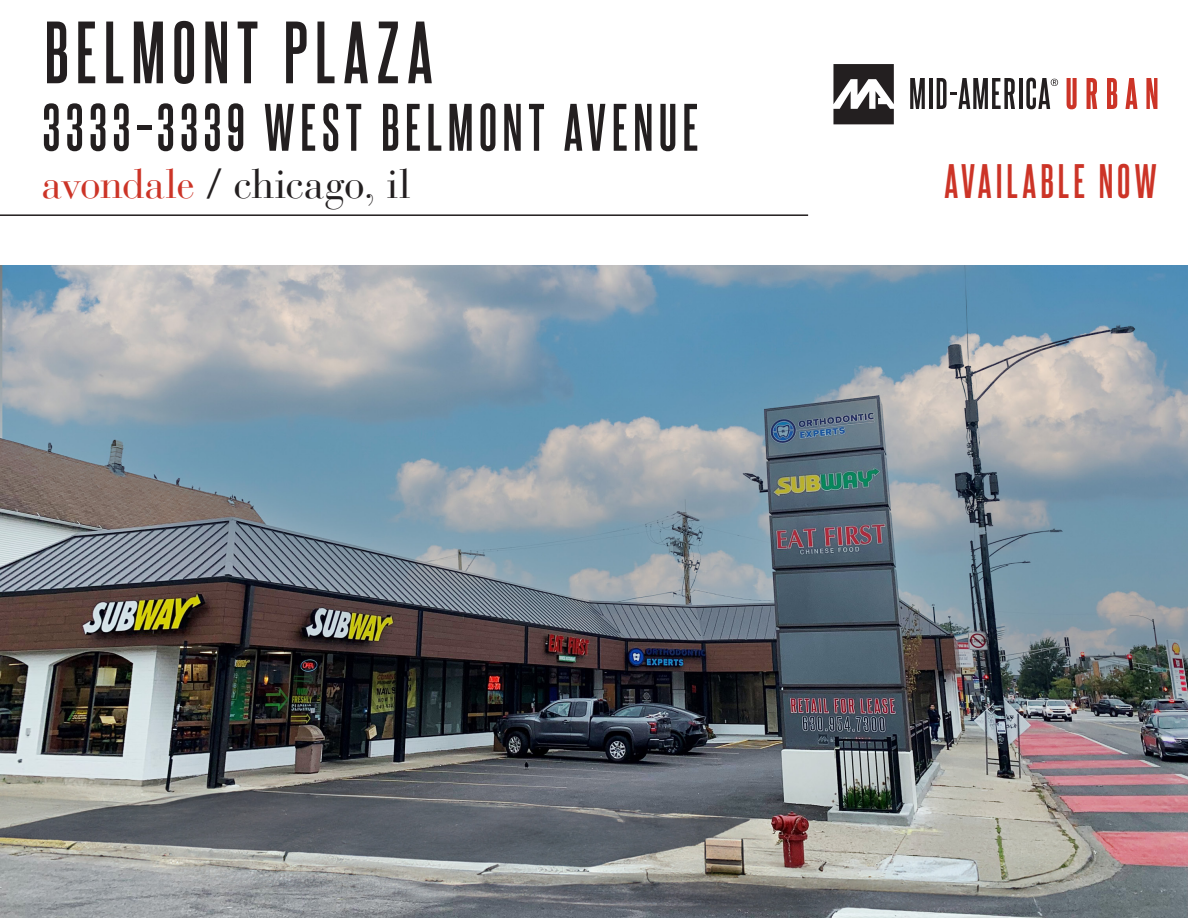
<style>
.page{position:relative;width:1188px;height:918px;background:#fff}
.page>*{position:absolute;margin:0;border:0;box-sizing:border-box;transform-origin:0 0}
.Head_1{font:700 75px "Steelfish Rg";letter-spacing:.095em;color:#231f20}
.Head_1-2{font:700 57px "Steelfish Rg";letter-spacing:.095em;color:#231f20}
.Head_1-3{font:41.1px "Bauer Bodoni Roman Os F";letter-spacing:-.015em;color:#231f20}
.Head_1-4{font:700 41.1px "Steelfish Rg";letter-spacing:.1em;color:#cc3427}
.s1{color:#cc3427}
</style>
<div class="page">
<img style="left:0;top:266px;width:1188px;height:652px">
<hr style="left:0;top:214px;width:808px;height:2px;background:#231f20">
<svg style="left:1067px;top:78px;width:10px;height:31px"></svg>
<svg style="left:1087px;top:78px;width:10px;height:31px"></svg>
<svg style="left:1107px;top:78px;width:10px;height:31px"></svg>
<svg style="left:1125px;top:78px;width:13px;height:31px"></svg>
<svg style="left:1146px;top:78px;width:11px;height:31px"></svg>
<svg style="left:833px;top:64px;width:61px;height:60px"></svg>
<svg style="left:910px;top:78px;width:15px;height:31px"></svg>
<hr style="left:929px;top:78px;width:3px;height:31px;background:#231f20">
<svg style="left:937px;top:78px;width:78px;height:31px"></svg>
<hr style="left:1019px;top:78px;width:3px;height:31px;background:#231f20">
<svg style="left:1026px;top:78px;width:32px;height:31px"></svg>
<p class="Head_1" style="left:44px;top:7px;width:390px">BELMONT PLAZA</p>
<p class="Head_1-2" style="left:42px;top:93px;width:657px">3333–3339 WEST BELMONT AVENUE</p>
<p class="Head_1-3" style="left:41px;top:159px;width:371px"><span class="s1">avondale</span> / chicago, il</p>
<p class="Head_1-4" style="left:945px;top:156px;width:213px">AVAILABLE NOW</p>
</div>
